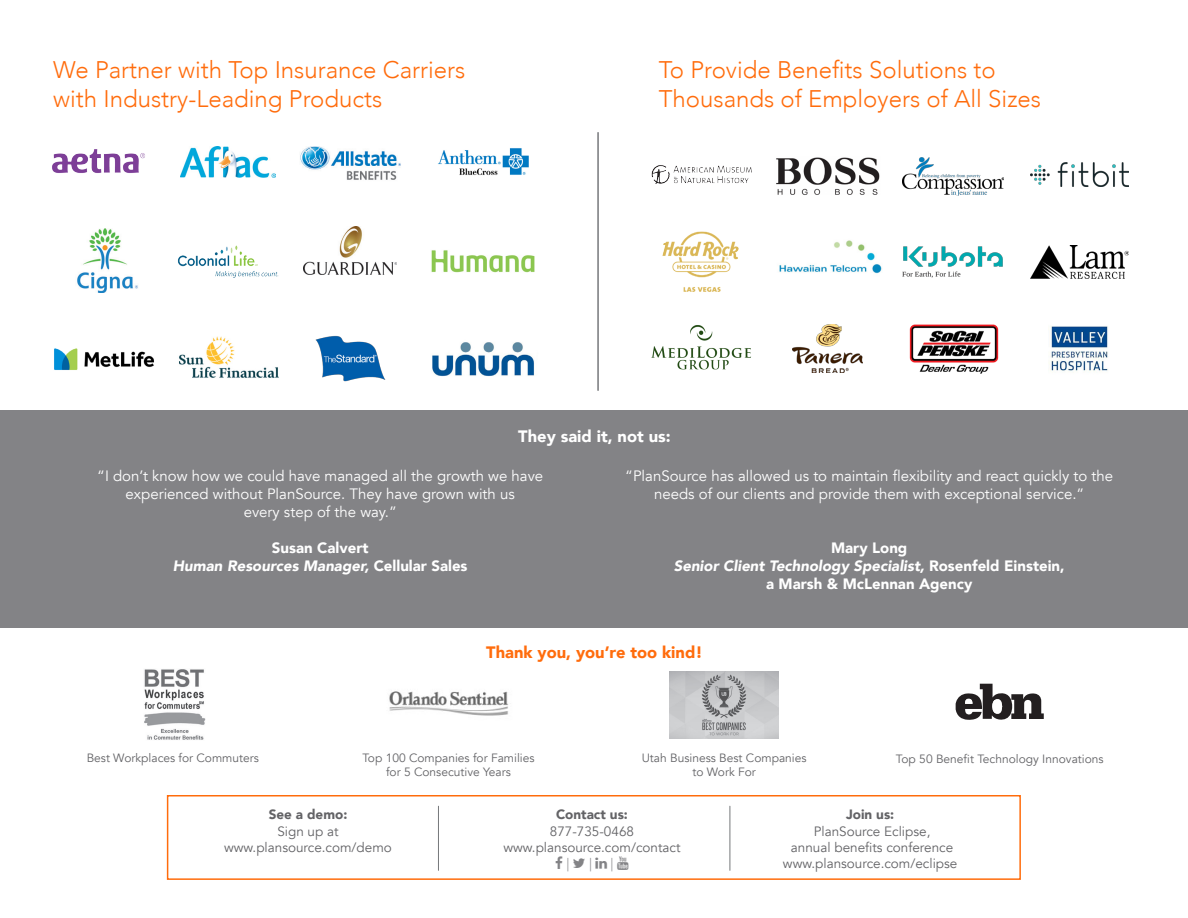
<style>
.page{position:relative;width:1188px;height:918px;background:#fff}
.page>*{position:absolute;margin:0;border:0;box-sizing:border-box;transform-origin:0 0}
.orange{font:300 24px/28.8px "Avenir";color:#ff6c0c}
.body_copy{font:900 16.5px "Avenir";color:#ff6c0c}
.body_copy-2{font:900 16.5px "Avenir";color:#fff}
.body_copy-3{font:15px/18px "Avenir";color:#fff;text-align:center}
.body_copy-4{font:900 15px/18px "Avenir";color:#fff;text-align:center}
.body_copy-5{font:13.5px/16.2px "Avenir";color:#636366;text-align:center}
.t1{font:300 13.5px "Avenir";color:#838386}
.body_copy-6{font:12px/14.4px "Avenir";color:#636366;text-align:center}
.s1{font-style:italic}
.s2{font-weight:900}
</style>
<div class="page">
<div style="left:0;top:410px;width:1188px;height:218px;background:#838386"></div>
<img style="left:389px;top:691px;width:120px;height:25px">
<hr style="left:438px;top:806px;width:1px;height:64px;background:#76787b">
<hr style="left:730px;top:806px;width:1px;height:64px;background:#76787b">
<img style="left:52px;top:149px;width:93px;height:24px">
<img style="left:77px;top:229px;width:61px;height:64px">
<img style="left:181px;top:147px;width:95px;height:31px">
<img style="left:178px;top:245px;width:101px;height:32px">
<img style="left:304px;top:227px;width:93px;height:47px">
<img style="left:438px;top:148px;width:91px;height:27px">
<img style="left:431px;top:250px;width:104px;height:23px">
<img style="left:315px;top:335px;width:71px;height:47px">
<img style="left:179px;top:336px;width:100px;height:42px">
<img style="left:432px;top:342px;width:102px;height:35px">
<img style="left:54px;top:348px;width:100px;height:22px">
<hr style="left:597px;top:133px;width:2px;height:257px;background:#76787b">
<svg style="left:956px;top:683px;width:88px;height:37px"></svg>
<img style="left:300px;top:146px;width:101px;height:34px">
<img style="left:651px;top:165px;width:101px;height:19px">
<img style="left:902px;top:157px;width:101px;height:38px">
<img style="left:776px;top:157px;width:104px;height:38px">
<img style="left:903px;top:246px;width:100px;height:32px">
<img style="left:651px;top:325px;width:100px;height:45px">
<img style="left:1031px;top:245px;width:98px;height:33px">
<img style="left:1031px;top:162px;width:98px;height:25px">
<img style="left:779px;top:240px;width:103px;height:34px">
<img style="left:662px;top:231px;width:77px;height:61px">
<img style="left:792px;top:325px;width:71px;height:47px">
<img style="left:1049px;top:326px;width:59px;height:45px">
<img style="left:909px;top:324px;width:90px;height:50px">
<div style="left:167px;top:795px;width:854px;height:85px;border:2px solid #ff6c0c"></div>
<img style="left:144px;top:669px;width:61px;height:71px">
<img style="left:670px;top:672px;width:108px;height:66px">
<p class="orange" style="left:53px;top:55px;width:414px">We Partner with Top Insurance Carriers with Industry-Leading Products</p>
<p class="orange" style="left:659px;top:55px;width:384px">To Provide Benefits Solutions to<br>Thousands of Employers of All Sizes</p>
<p class="body_copy-2" style="left:518px;top:422px;width:154px">They said it, not us:</p>
<p class="body_copy-3" style="left:97px;top:467px;width:448px">“I don’t know how we could have managed all the growth we have experienced without PlanSource. They have grown with us<br>every step of the way.”</p>
<p class="body_copy-4" style="left:173px;top:539px;width:296px">Susan Calvert<br><span class="s1">Human Resources Manager,</span> Cellular Sales</p>
<p class="body_copy-3" style="left:625px;top:467px;width:490px">“PlanSource has allowed us to maintain flexibility and react quickly to the needs of our clients and provide them with exceptional service.”</p>
<p class="body_copy-4" style="left:674px;top:539px;width:392px">Mary Long<br><span class="s1">Senior Client Technology Specialist,</span> Rosenfeld Einstein, a Marsh &amp; McLennan Agency</p>
<p class="body_copy" style="left:486px;top:638px;width:218px">Thank you, you’re too kind!</p>
<p class="body_copy-6" style="left:87px;top:751px;width:174px">Best Workplaces for Commuters</p>
<p class="body_copy-6" style="left:642px;top:751px;width:166px">Utah Business Best Companies</p>
<p class="body_copy-6" style="left:896px;top:752px;width:209px">Top 50 Benefit Technology Innovations</p>
<p class="body_copy-6" style="left:692px;top:765px;width:65px">to Work For</p>
<p class="body_copy-6" style="left:362px;top:751px;width:174px">Top 100 Companies for Families for 5 Consecutive Years</p>
<p class="body_copy-5" style="left:224px;top:807px;width:169px"><span class="s2">See a demo:<br></span>Sign up at www.plansource.com/demo</p>
<p class="body_copy-5" style="left:783px;top:807px;width:176px"><span class="s2">Join us:<br></span>PlanSource Eclipse,<br>annual benefits conference www.plansource.com/eclipse</p>
<p class="body_copy-5" style="left:550px;top:807px;width:86px"><span class="s2">Contact us:<br></span>877-735-0468</p>
<p class="body_copy-5" style="left:503px;top:839px;width:179px">www.plansource.com/contact</p>
<p class="t1" style="left:566px;top:855px;width:4px">|</p>
<p class="t1" style="left:589px;top:855px;width:4px">|</p>
<p class="t1" style="left:611px;top:855px;width:4px">|</p>
</div>
